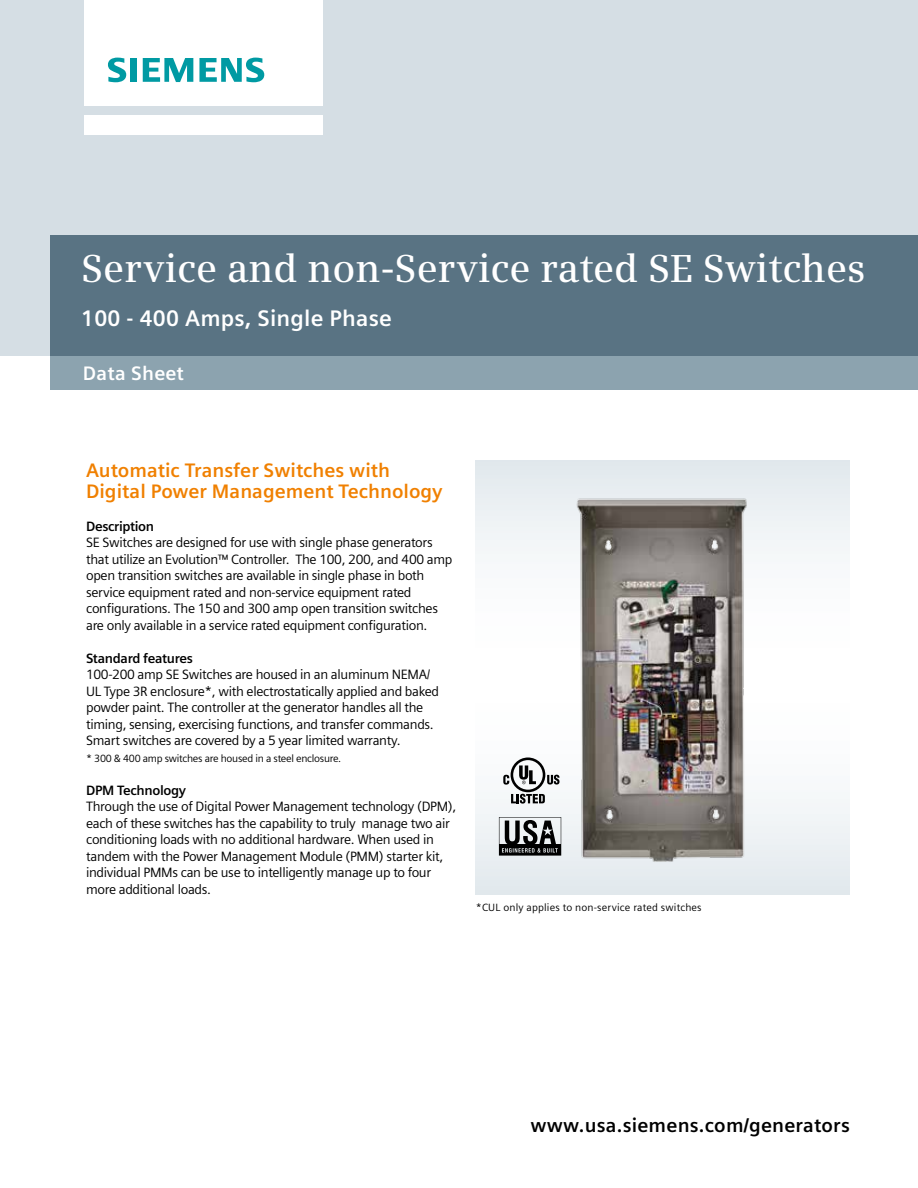
<style>
.page{position:relative;width:918px;height:1188px;background:#fff}
.page>*{position:absolute;margin:0;border:0;box-sizing:border-box;transform-origin:0 0}
.t1{font:600 39px "Siemens Serif";color:#fff}
.t2{font:700 22.5px "Siemens Sans OT";letter-spacing:.01em;color:#fff}
.t3{font:700 19.5px/21px "Siemens Sans OT";color:#f08000}
.t4{font:700 19.5px "Siemens Sans OT";letter-spacing:.01em;color:#000}
.t5{font:700 19.5px "Siemens Sans OT";letter-spacing:.01em;color:#fff}
.t6{font:13.5px/16.5px "Siemens Sans OT";letter-spacing:-.025em;color:#000}
.t7{font:700 13.5px "Siemens Sans OT";letter-spacing:-.025em;color:#000}
.t8{font:10.5px "Siemens Sans OT";letter-spacing:-.025em;color:#000}
.t9{font:10.5px "Siemens Sans OT";letter-spacing:.015em;color:#000}
</style>
<div class="page">
<div style="left:51px;top:356px;width:867px;height:34px;background:#8ca3af"></div>
<div style="left:0;top:0;width:918px;height:356px;background:#d5dee4"></div>
<div style="left:51px;top:235px;width:867px;height:121px;background:#597383"></div>
<div style="left:85px;top:115px;width:238px;height:19px;background:#fff"></div>
<div style="left:85px;top:0;width:238px;height:106px;background:#fff"></div>
<svg style="left:108px;top:58px;width:18px;height:24px"></svg>
<div style="left:130px;top:58px;width:7px;height:24px;background:#009aa3"></div>
<svg style="left:143px;top:58px;width:50px;height:24px"></svg>
<svg style="left:199px;top:58px;width:65px;height:24px"></svg>
<img style="left:562px;top:477px;width:199px;height:400px">
<svg style="left:503px;top:758px;width:56px;height:46px"></svg>
<svg style="left:499px;top:817px;width:62px;height:39px"></svg>
<h1 class="t1" style="left:81px;top:246px;width:786px">Service and non-Service rated SE Switches</h1>
<h2 class="t2" style="left:81px;top:306px;width:312px">100 - 400 Amps, Single Phase</h2>
<h3 class="t5" style="left:83px;top:362px;width:102px">Data Sheet</h3>
<h3 class="t3" style="left:86px;top:459px;width:358px">Automatic Transfer Switches with<br>Digital Power Management Technology</h3>
<p class="t7" style="left:86px;top:518px;width:70px">Description</p>
<p class="t6" style="left:86px;top:534px;width:368px">SE Switches are designed for use with single phase generators that utilize an Evolution™ Controller. The 100, 200, and 400 amp open transition switches are available in single phase in both service equipment rated and non-service equipment rated configurations. The 150 and 300 amp open transition switches are only available in a service rated equipment configuration.</p>
<p class="t7" style="left:86px;top:650px;width:108px">Standard features</p>
<p class="t6" style="left:86px;top:666px;width:354px">100-200 amp SE Switches are housed in an aluminum NEMA/ UL Type 3R enclosure*, with electrostatically applied and baked powder paint. The controller at the generator handles all the timing, sensing, exercising functions, and transfer commands.<br>Smart switches are covered by a 5 year limited warranty.</p>
<p class="t8" style="left:86px;top:752px;width:257px">* 300 &amp; 400 amp switches are housed in a steel enclosure.</p>
<p class="t7" style="left:86px;top:782px;width:102px">DPM Technology</p>
<p class="t6" style="left:86px;top:798px;width:372px">Through the use of Digital Power Management technology (DPM), each of these switches has the capability to truly manage two air conditioning loads with no additional hardware. When used in tandem with the Power Management Module (PMM) starter kit, individual PMMs can be use to intelligently manage up to four more additional loads.</p>
<p class="t9" style="left:476px;top:901px;width:227px">*CUL only applies to non-service rated switches</p>
<h3 class="t4" style="left:531px;top:1114px;width:321px">www.usa.siemens.com/generators</h3>
</div>
